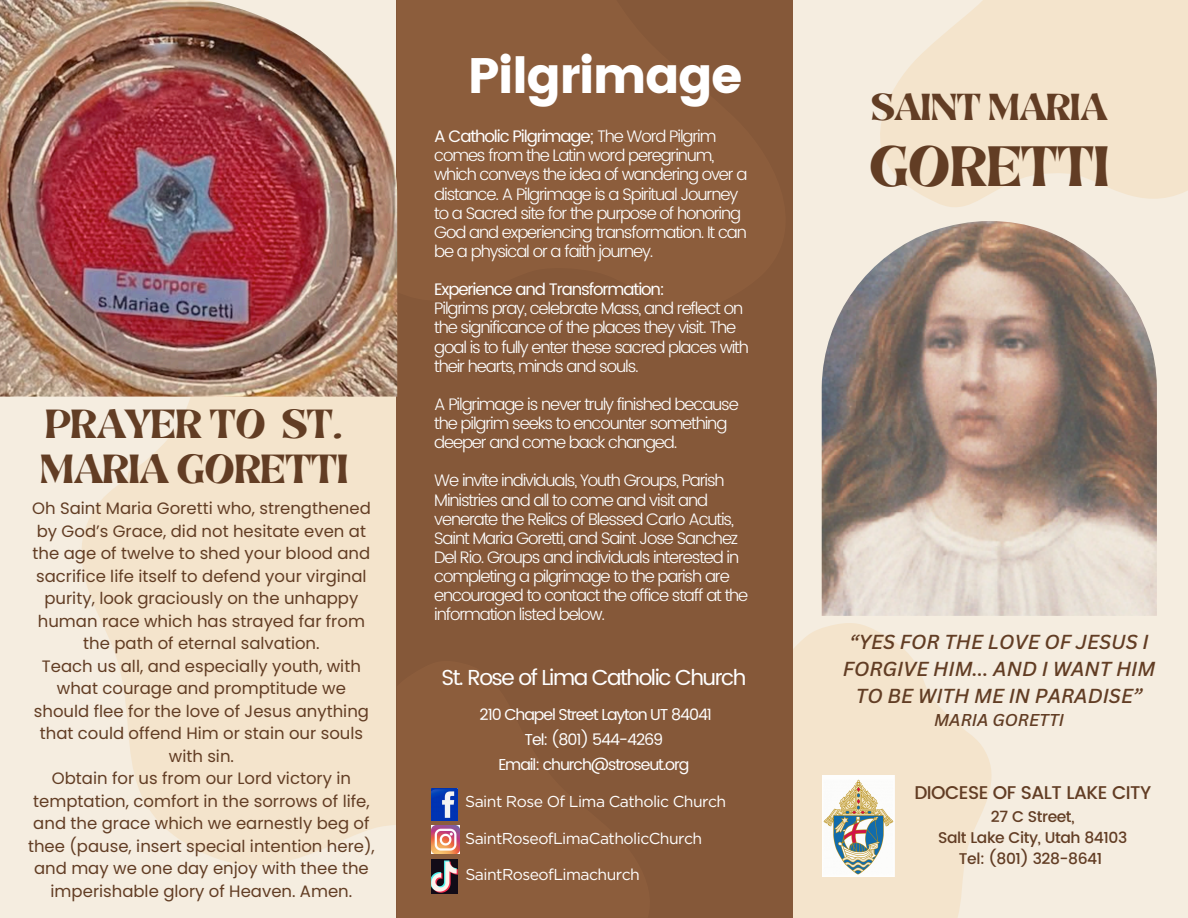
<style>
.page{position:relative;width:1188px;height:918px;background:#f5ede0}
.page>*{position:absolute;margin:0;border:0;box-sizing:border-box;transform-origin:0 0}
.t1{font:49.8px "Poppins";letter-spacing:-.035em;color:#fff}
.t2{font:45.75px "Brasika Display";color:#623d24}
.t3{font:32.7px/44.8px "Brasika Display";color:#623d24}
.t4{font:30.15px "Brasika Display";color:#623d24}
.t5{font:21.75px "Poppins";letter-spacing:-.07em;color:#fff}
.t6{font:italic 500 19.65px/27px "Canva Sans";color:#623d24;text-align:center}
.t7{font:500 18.45px "Poppins";letter-spacing:-.025em;color:#623d24}
.t8{font:300 16.65px/19.2px "Poppins";letter-spacing:-.07em;color:#fff}
.t9{font:16.65px "Poppins";letter-spacing:-.07em;color:#fff}
.t10{font:italic 500 16.65px "Canva Sans";color:#623d24}
.t11{font:16.5px/22.5px "Poppins";color:#623d24;text-align:center}
.t12{font:15.9px "Poppins";letter-spacing:-.07em;color:#fff}
.t13{font:15.75px "Gotham";letter-spacing:-.035em;color:#fff}
.t14{font:500 15.6px/21.1px "Poppins";letter-spacing:-.025em;color:#623d24;text-align:center}
.s1{font-weight:400}
</style>
<div class="page">
<svg style="left:793px;top:623px;width:199px;height:295px;fill:#f4e4cc"></svg>
<svg style="left:81px;top:397px;width:315px;height:468px;fill:#f4e4cc"></svg>
<div style="left:396px;top:0;width:397px;height:918px;background:#855839"></div>
<svg style="left:880px;top:0;width:308px;height:207px;fill:#f4e4cc"></svg>
<img style="left:822px;top:221px;width:335px;height:395px">
<img style="left:0;top:0;width:397px;height:397px">
<img style="left:822px;top:776px;width:72px;height:101px">
<img style="left:432px;top:789px;width:26px;height:31px">
<img style="left:432px;top:826px;width:28px;height:28px">
<img style="left:432px;top:860px;width:26px;height:34px">
<p class="t3" style="left:40px;top:403px;width:309px">PRAYER TO ST.<br>MARIA GORETTI</p>
<p class="t11" style="left:32px;top:497px;width:340px">Oh Saint Maria Goretti who, strengthened by God’s Grace, did not hesitate even at the age of twelve to shed your blood and sacrifice life itself to defend your virginal purity, look graciously on the unhappy human race which has strayed far from the path of eternal salvation.</p>
<p class="t11" style="left:34px;top:655px;width:337px">Teach us all, and especially youth, with what courage and promptitude we should flee for the love of Jesus anything that could offend Him or stain our souls with sin.</p>
<p class="t11" style="left:28px;top:767px;width:348px">Obtain for us from our Lord victory in temptation, comfort in the sorrows of life, and the grace which we earnestly beg of thee (pause, insert special intention here), and may we one day enjoy with thee the imperishable glory of Heaven. Amen.</p>
<p class="t1" style="left:468px;top:47px;width:276px">Pilgrimage</p>
<h1 class="t8" style="left:434px;top:127px;width:315px"><span class="s1">A Catholic Pilgrimage;</span> The Word Pilgrim comes from the Latin word peregrinum, which conveys the idea of wandering over a distance. A Pilgrimage is a Spiritual Journey to a Sacred site for the purpose of honoring God and experiencing transformation. It can be a physical or a faith journey.</h1>
<p class="t9" style="left:434px;top:280px;width:232px">Experience and Transformation:</p>
<p class="t8" style="left:434px;top:299px;width:316px">Pilgrims pray, celebrate Mass, and reflect on the significance of the places they visit. The goal is to fully enter these sacred places with their hearts, minds and souls.</p>
<h3 class="t8" style="left:434px;top:395px;width:306px">A Pilgrimage is never truly finished because the pilgrim seeks to encounter something deeper and come back changed.</h3>
<p class="t8" style="left:434px;top:471px;width:316px">We invite individuals, Youth Groups, Parish Ministries and all to come and visit and venerate the Relics of Blessed Carlo Acutis, Saint Maria Goretti, and Saint Jose Sanchez Del Rio. Groups and individuals interested in completing a pilgrimage to the parish are encouraged to contact the office staff at the information listed below.</p>
<p class="t5" style="left:441px;top:665px;width:307px">St. Rose of Lima Catholic Church</p>
<h2 class="t12" style="left:480px;top:706px;width:234px">210 Chapel Street Layton UT 84041</h2>
<p class="t12" style="left:525px;top:730px;width:140px">Tel: (801) 544-4269</p>
<h3 class="t12" style="left:498px;top:755px;width:193px">Email: church@stroseut.org</h3>
<p class="t13" style="left:465px;top:792px;width:263px">Saint Rose Of Lima Catholic Church</p>
<p class="t13" style="left:465px;top:828px;width:239px">SaintRoseofLimaCatholicChurch</p>
<p class="t13" style="left:465px;top:865px;width:176px">SaintRoseofLimachurch</p>
<h5 class="t4" style="left:872px;top:84px;width:237px">SAINT MARIA</h5>
<p class="t2" style="left:870px;top:131px;width:241px">GORETTI</p>
<p class="t6" style="left:843px;top:628px;width:314px">“YES FOR THE LOVE OF JESUS I<br>FORGIVE HIM... AND I WANT HIM<br>TO BE WITH ME IN PARADISE”</p>
<p class="t10" style="left:934px;top:709px;width:131px">MARIA GORETTI</p>
<p class="t7" style="left:914px;top:782px;width:238px">DIOCESE OF SALT LAKE CITY</p>
<p class="t14" style="left:938px;top:806px;width:191px">27 C Street,<br>Salt Lake City, Utah 84103<br>Tel: (801) 328-8641</p>
</div>
